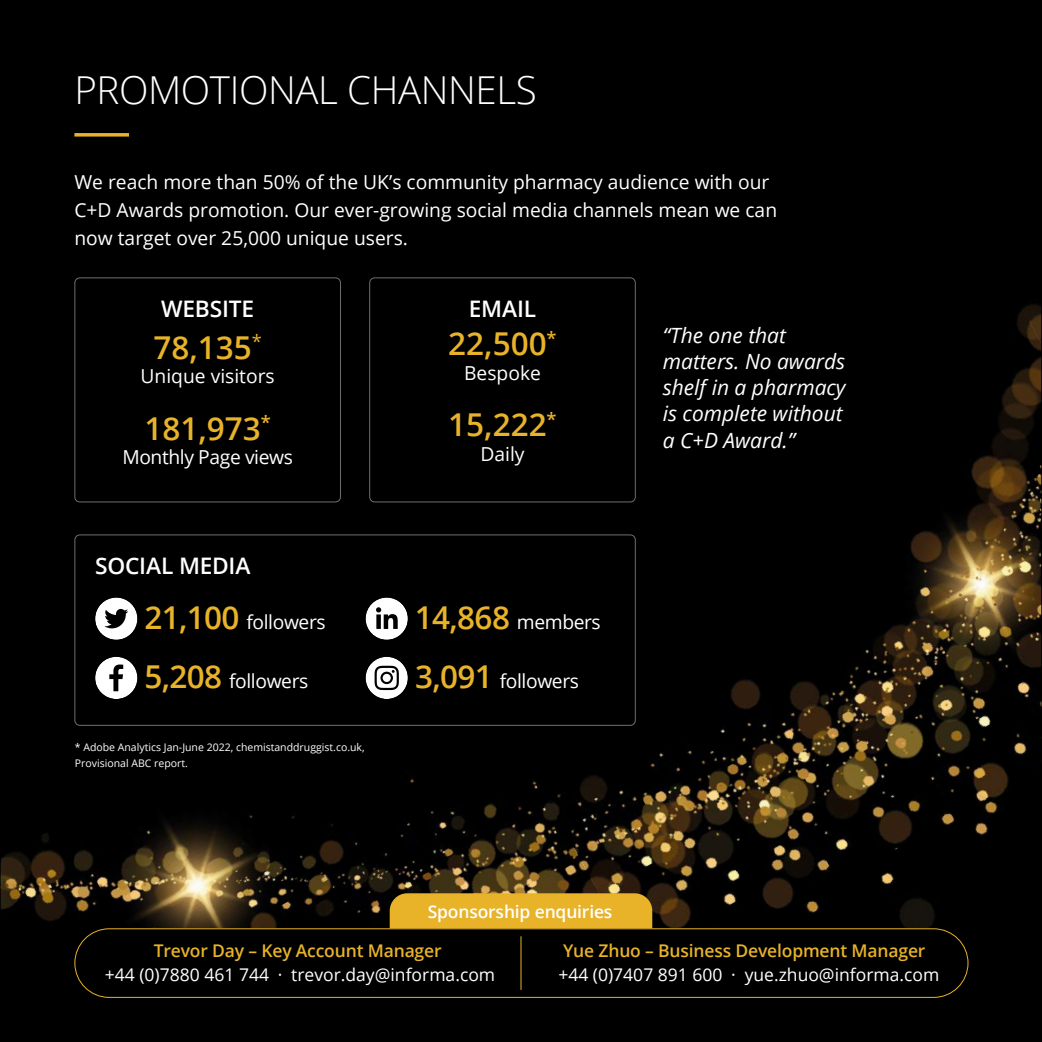
<style>
.page{position:relative;width:1042px;height:1042px;background:#fff}
.page>*{position:absolute;margin:0;border:0;box-sizing:border-box;transform-origin:0 0}
.t1{font:300 38.5px "Open Sans";letter-spacing:-.01em;color:#fff}
.t2{font:600 31.5px "Open Sans";color:#e8b329}
.t3{font:600 22.75px "Open Sans";letter-spacing:-.01em;color:#fff}
.t4{font:italic 21px/26.2px "Open Sans";color:#fff}
.t5{font:19.25px/28px "Open Sans";color:#fff}
.t6{font:19.25px "Open Sans";letter-spacing:-.02em;color:#fff}
.t7{font:17.5px "Open Sans";color:#fff}
.t8{font:600 17.5px "Open Sans";letter-spacing:-.01em;color:#e8b328}
.t9{font:600 17.5px "Open Sans";letter-spacing:-.01em;color:#fff}
.t10{font:10.5px/15.8px "Open Sans";color:#fff}
.s1{font-weight:600;font-size:31.5px;color:#e8b329}
</style>
<div class="page">
<div style="left:2px;top:2px;width:113px;height:18px;background:#000"></div>
<div style="left:115px;top:2px;width:874px;height:247px;background:#000"></div>
<div style="left:2px;top:20px;width:416px;height:546px;background:#000"></div>
<div style="left:989px;top:2px;width:51px;height:247px;background:#000"></div>
<img style="left:418px;top:249px;width:622px;height:571px">
<img style="left:2px;top:566px;width:719px;height:474px">
<img style="left:2px;top:883px;width:147px;height:157px">
<img style="left:655px;top:820px;width:385px;height:220px">
<svg style="left:74px;top:133px;width:55px;height:4px"></svg>
<div style="left:74px;top:277px;width:267px;height:225px;border:1px solid #706f6f;border-radius:5px"></div>
<svg style="left:95px;top:597px;width:42px;height:43px"></svg>
<svg style="left:95px;top:657px;width:42px;height:42px"></svg>
<svg style="left:365px;top:597px;width:43px;height:43px"></svg>
<svg style="left:365px;top:657px;width:43px;height:42px"></svg>
<div style="left:74px;top:534px;width:562px;height:192px;border:1px solid #706f6f;border-radius:5px"></div>
<div style="left:369px;top:277px;width:267px;height:225px;border:1px solid #706f6f;border-radius:5px"></div>
<div style="left:74px;top:928px;width:447px;height:68px;background:#000"></div>
<div style="left:521px;top:928px;width:446px;height:68px;background:#000"></div>
<div style="left:74px;top:928px;width:894px;height:70px;border:1px solid #e8b328;border-radius:34px"></div>
<div style="left:390px;top:893px;width:262px;height:35px;background:#e8b328"></div>
<hr style="left:520px;top:936px;width:1px;height:54px;background:#e8b328">
<h1 class="t1" style="left:74px;top:64px;width:464px">PROMOTIONAL CHANNELS</h1>
<p class="t5" style="left:74px;top:168px;width:704px">We reach more than 50% of the UK’s community pharmacy audience with our<br>C+D Awards promotion. Our ever-growing social media channels mean we can now target over 25,000 unique users.</p>
<p class="t3" style="left:161px;top:293px;width:95px">WEBSITE</p>
<h2 class="t2" style="left:153px;top:326px;width:110px">78,135<sup>*</sup></h2>
<p class="t5" style="left:141px;top:362px;width:136px">Unique visitors</p>
<h2 class="t2" style="left:144px;top:406px;width:128px">181,973<sup>*</sup></h2>
<p class="t6" style="left:122px;top:444px;width:172px">Monthly Page views</p>
<p class="t3" style="left:95px;top:550px;width:157px">SOCIAL MEDIA</p>
<p class="t6" style="left:144px;top:608px;width:183px"><span class="s1">21,100</span> followers</p>
<p class="t6" style="left:144px;top:668px;width:165px"><span class="s1">5,208</span> followers</p>
<p class="t10" style="left:75px;top:739px;width:291px">* Adobe Analytics Jan-June 2022, chemistanddruggist.co.uk,<br>Provisional ABC report.</p>
<p class="t3" style="left:469px;top:293px;width:69px">EMAIL</p>
<h2 class="t2" style="left:448px;top:322px;width:110px">22,500<sup>*</sup></h2>
<p class="t5" style="left:464px;top:358px;width:78px">Bespoke</p>
<h2 class="t2" style="left:448px;top:403px;width:110px">15,222<sup>*</sup></h2>
<p class="t5" style="left:480px;top:439px;width:46px">Daily</p>
<p class="t6" style="left:415px;top:608px;width:188px"><span class="s1">14,868</span> members</p>
<p class="t6" style="left:415px;top:668px;width:165px"><span class="s1">3,091</span> followers</p>
<p class="t4" style="left:663px;top:321px;width:184px">“The one that matters. No awards shelf in a pharmacy is complete without a C+D Award.”</p>
<p class="t9" style="left:428px;top:899px;width:186px">Sponsorship enquiries</p>
<p class="t8" style="left:154px;top:938px;width:289px">Trevor Day – Key Account Manager</p>
<p class="t7" style="left:105px;top:963px;width:392px">+44 (0)7880 461 744 · trevor.day@informa.com</p>
<p class="t8" style="left:563px;top:938px;width:364px">Yue Zhuo – Business Development Manager</p>
<p class="t7" style="left:558px;top:963px;width:382px">+44 (0)7407 891 600 · yue.zhuo@informa.com</p>
</div>
